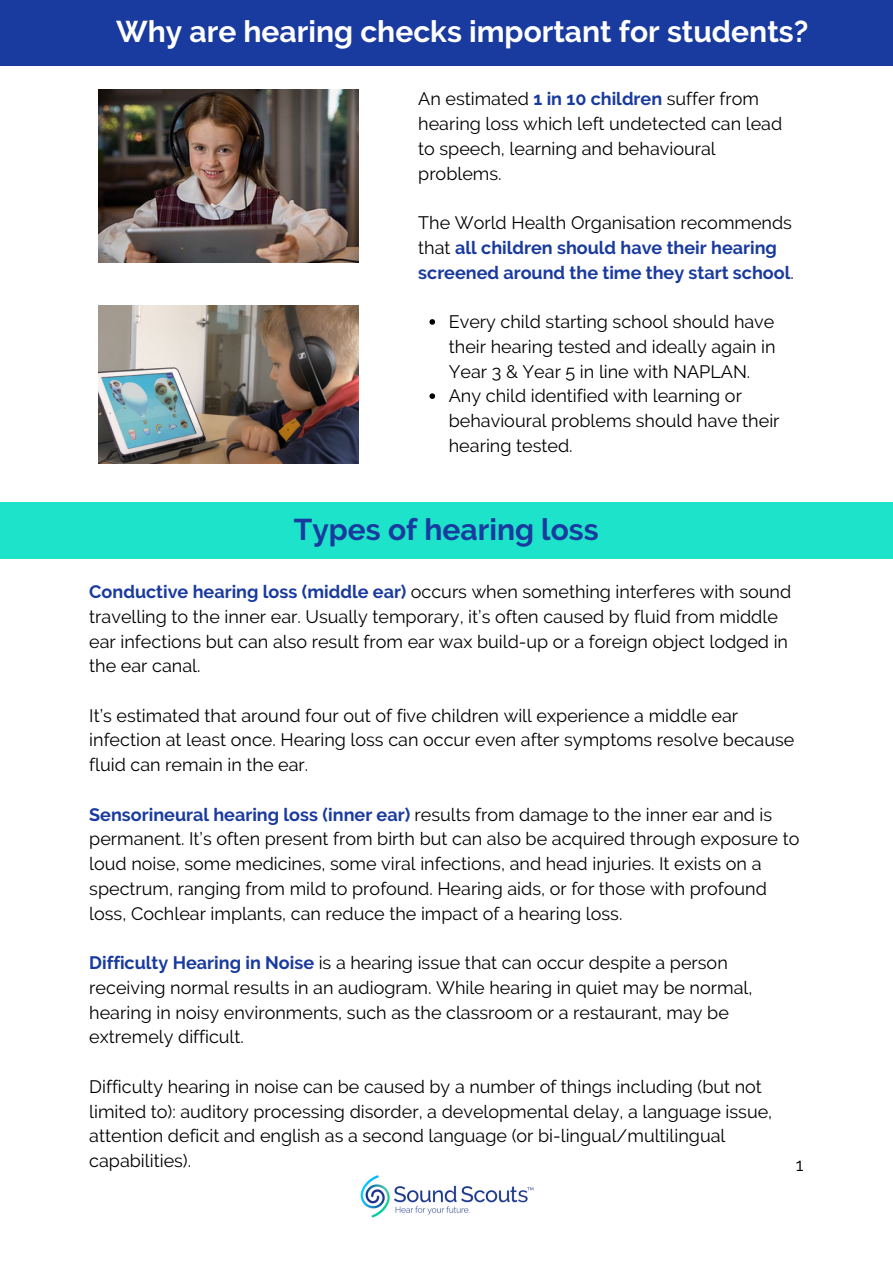
<style>
.page{position:relative;width:893px;height:1264px;background:#fff}
.page>*{position:absolute;margin:0;border:0;box-sizing:border-box;transform-origin:0 0}
.t1{font:700 30px "Raleway";color:#fff}
.t2{font:700 30px "Raleway";color:#193a9e}
.t3{font:18px/24.8px "Raleway";color:#000}
.t4{font:700 18px/24.8px "Raleway";color:#193a9e}
.t5{font:18px "Raleway";color:#010101}
.s1{font-weight:700;color:#193a9e}
.s2{font-weight:400;color:#000}
</style>
<div class="page">
<img style="left:360px;top:1175px;width:174px;height:43px">
<div style="left:0;top:501px;width:892px;height:57px;background:#1de3ca"></div>
<div style="left:0;top:0;width:892px;height:66px;background:#193a9e"></div>
<svg style="left:429px;top:319px;width:6px;height:6px"></svg>
<svg style="left:429px;top:393px;width:6px;height:6px"></svg>
<img style="left:98px;top:89px;width:260px;height:173px">
<img style="left:98px;top:306px;width:260px;height:157px">
<p class="t1" style="left:116px;top:14px;width:693px">Why are hearing checks important for students?</p>
<p class="t3" style="left:418px;top:87px;width:365px">An estimated <span class="s1">1 in 10 children</span> suffer from hearing loss which left undetected can lead to speech, learning and behavioural problems.</p>
<p class="t4" style="left:418px;top:210px;width:377px"><span class="s2">The World Health Organisation recommends that</span> all children should have their hearing screened around the time they start school<span class="s2">.</span></p>
<p class="t3" style="left:449px;top:309px;width:328px;text-align:justify">Every child starting school should have their hearing tested and ideally again in Year 3 &amp; Year 5 in line with NAPLAN.</p>
<p class="t3" style="left:449px;top:383px;width:332px">Any child identified with learning or behavioural problems should have their hearing tested.</p>
<p class="t2" style="left:294px;top:511px;width:306px">Types of hearing loss</p>
<p class="t3" style="left:89px;top:579px;width:703px"><span class="s1">Conductive hearing loss (middle ear)</span> occurs when something interferes with sound travelling to the inner ear. Usually temporary, it’s often caused by fluid from middle ear infections but can also result from ear wax build-up or a foreign object lodged in the ear canal.</p>
<p class="t3" style="left:89px;top:703px;width:706px">It’s estimated that around four out of five children will experience a middle ear infection at least once. Hearing loss can occur even after symptoms resolve because fluid can remain in the ear.</p>
<p class="t3" style="left:89px;top:802px;width:711px"><span class="s1">Sensorineural hearing loss (inner ear)</span> results from damage to the inner ear and is permanent. It’s often present from birth but can also be acquired through exposure to loud noise, some medicines, some viral infections, and head injuries. It exists on a spectrum, ranging from mild to profound. Hearing aids, or for those with profound loss, Cochlear implants, can reduce the impact of a hearing loss.</p>
<p class="t3" style="left:89px;top:950px;width:664px"><span class="s1">Difficulty Hearing in Noise</span> is a hearing issue that can occur despite a person receiving normal results in an audiogram. While hearing in quiet may be normal, hearing in noisy environments, such as the classroom or a restaurant, may be extremely difficult.</p>
<p class="t3" style="left:89px;top:1074px;width:684px">Difficulty hearing in noise can be caused by a number of things including (but not limited to): auditory processing disorder, a developmental delay, a language issue, attention deficit and english as a second language (or bi-lingual/multilingual capabilities).</p>
<p class="t5" style="left:795px;top:1154px;width:9px">1</p>
</div>
